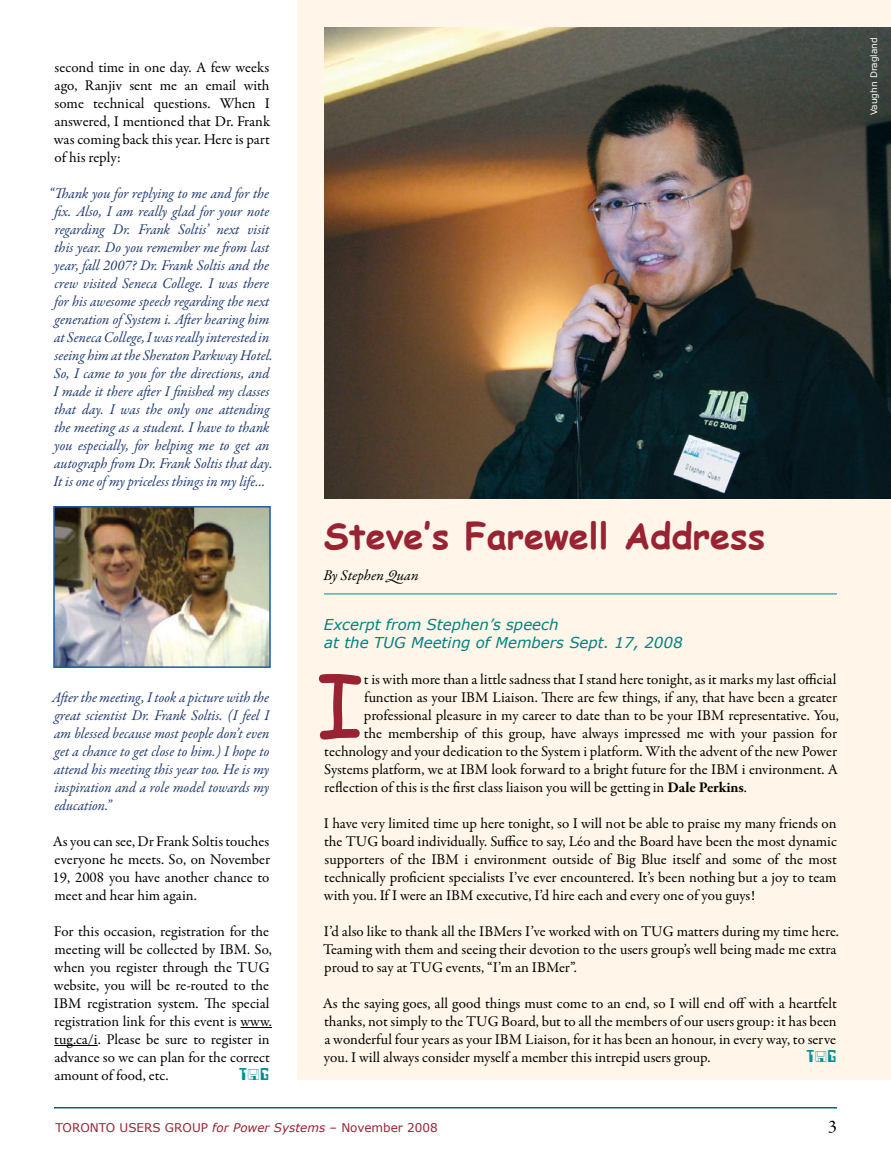
<style>
.page{position:relative;width:891px;height:1161px;background:#fff}
.page>*{position:absolute;margin:0;border:0;box-sizing:border-box;transform-origin:0 0}
.t1{font:87.75px "Comic Sans MS";color:#923}
.t2{font:700 36px "Comic Sans MS";color:#923}
.t3{font:18px "Garamond Premr Pro";color:#000}
.t4{font:15px/18px "Garamond Premr Pro";letter-spacing:-.005em;color:#000;text-align:justify}
.t5{font:italic 15px/18px "Garamond Premr Pro";letter-spacing:-.005em;color:#213b74;text-align:center;scale:.96 1}
.t6{font:italic 15px/18px "Verdana";color:#008280}
.t7{font:italic 15px "Garamond Premr Pro";color:#000}
.t8{font:15px "Keypunch Plain";color:#008f97}
.t9{font:12px "Verdana";color:#923}
.t10{font:9px "Verdana";color:#fff}
.s1{font-weight:700}
.s2{font-style:italic}
</style>
<div class="page">
<div style="left:297px;top:0;width:594px;height:1080px;background:#fff5e8"></div>
<hr style="left:54px;top:1107px;width:783px;height:1px;background:#006285">
<hr style="left:240px;top:1027px;width:32px;height:1px;background:#000">
<hr style="left:54px;top:1045px;width:44px;height:1px;background:#000">
<hr style="left:324px;top:594px;width:513px;height:1px;background:#008f97">
<img style="left:324px;top:27px;width:567px;height:472px">
<img style="left:56px;top:509px;width:212px;height:156px">
<div style="left:53px;top:506px;width:218px;height:162px;border:2px solid #235aa4"></div>
<p class="t4" style="left:54px;top:59px;width:218px">second time in one day. A few weeks ago, Ranjiv sent me an email with some technical questions. When I answered, I mentioned that Dr. Frank was coming back this year. Here is part of his reply:</p>
<p class="t5" style="left:49px;top:185px;width:235px">“Thank you for replying to me and for the fix. Also, I am really glad for your note regarding Dr. Frank Soltis’ next visit this year. Do you remember me from last year, fall 2007? Dr. Frank Soltis and the crew visited Seneca College. I was there for his awesome speech regarding the next generation of System i. After hearing him at Seneca College, I was really interested in seeing him at the Sheraton Parkway Hotel.<br>So, I came to you for the directions, and I made it there after I finished my classes that day. I was the only one attending the meeting as a student. I have to thank you especially, for helping me to get an autograph from Dr. Frank Soltis that day.<br>It is one of my priceless things in my life…</p>
<p class="t5" style="left:52px;top:689px;width:228px;text-align:justify">After the meeting, I took a picture with the great scientist Dr. Frank Soltis. (I feel I am blessed because most people don’t even get a chance to get close to him.) I hope to attend his meeting this year too. He is my inspiration and a role model towards my education.”</p>
<p class="t4" style="left:53px;top:833px;width:219px">As you can see, Dr Frank Soltis touches everyone he meets. So, on November 19, 2008 you have another chance to meet and hear him again.</p>
<p class="t4" style="left:54px;top:923px;width:220px;text-align:left">For this occasion, registration for the meeting will be collected by IBM. So, when you register through the TUG website, you will be re-routed to the IBM registration system. The special registration link for this event is www. tug.ca/i. Please be sure to register in advance so we can plan for the correct amount of food, etc.</p>
<p class="t8" style="left:239px;top:1065px;width:31px">T G</p>
<h2 class="t2" style="left:324px;top:509px;width:443px">Steve’s Farewell Address</h2>
<p class="t7" style="left:323px;top:566px;width:97px">By Stephen Quan</p>
<p class="t6" style="left:324px;top:616px;width:360px">Excerpt from Stephen’s speech<br>at the TUG Meeting of Members Sept. 17, 2008</p>
<h1 class="t1" style="left:316px;top:641px;width:49px">I</h1>
<p class="t4" style="left:364px;top:671px;width:474px">t is with more than a little sadness that I stand here tonight, as it marks my last official</p>
<p class="t4" style="left:364px;top:689px;width:475px">function as your IBM Liaison. There are few things, if any, that have been a greater</p>
<p class="t4" style="left:364px;top:707px;width:477px">professional pleasure in my career to date than to be your IBM representative. You,</p>
<p class="t4" style="left:364px;top:725px;width:475px">the membership of this group, have always impressed me with your passion for</p>
<p class="t4" style="left:324px;top:743px;width:514px">technology and your dedication to the System i platform. With the advent of the new Power</p>
<p class="t4" style="left:324px;top:761px;width:515px">Systems platform, we at IBM look forward to a bright future for the IBM i environment. A</p>
<p class="t4" style="left:324px;top:779px;width:424px">reflection of this is the first class liaison you will be getting in <span class="s1">Dale Perkins</span>.</p>
<p class="t4" style="left:324px;top:815px;width:515px">I have very limited time up here tonight, so I will not be able to praise my many friends on the TUG board individually. Suffice to say, Léo and the Board have been the most dynamic supporters of the IBM i environment outside of Big Blue itself and some of the most technically proficient specialists I’ve ever encountered. It’s been nothing but a joy to team with you. If I were an IBM executive, I’d hire each and every one of you guys!</p>
<p class="t4" style="left:323px;top:923px;width:517px;text-align:left">I’d also like to thank all the IBMers I’ve worked with on TUG matters during my time here.<br>Teaming with them and seeing their devotion to the users group’s well being made me extra proud to say at TUG events, “I’m an IBMer”.</p>
<p class="t4" style="left:323px;top:995px;width:516px">As the saying goes, all good things must come to an end, so I will end off with a heartfelt thanks, not simply to the TUG Board, but to all the members of our users group: it has been a wonderful four years as your IBM Liaison, for it has been an honour, in every way, to serve you. I will always consider myself a member this intrepid users group.</p>
<p class="t8" style="left:807px;top:1047px;width:32px">T G</p>
<p class="t9" style="left:56px;top:1120px;width:384px">TORONTO USERS GROUP <span class="s2">for Power Systems</span> – November 2008</p>
<p class="t3" style="left:828px;top:1116px;width:10px">3</p>
<p class="t10" style="left:868px;top:115px;width:79px;rotate:-90deg">Vaughn Dragland</p>
</div>
